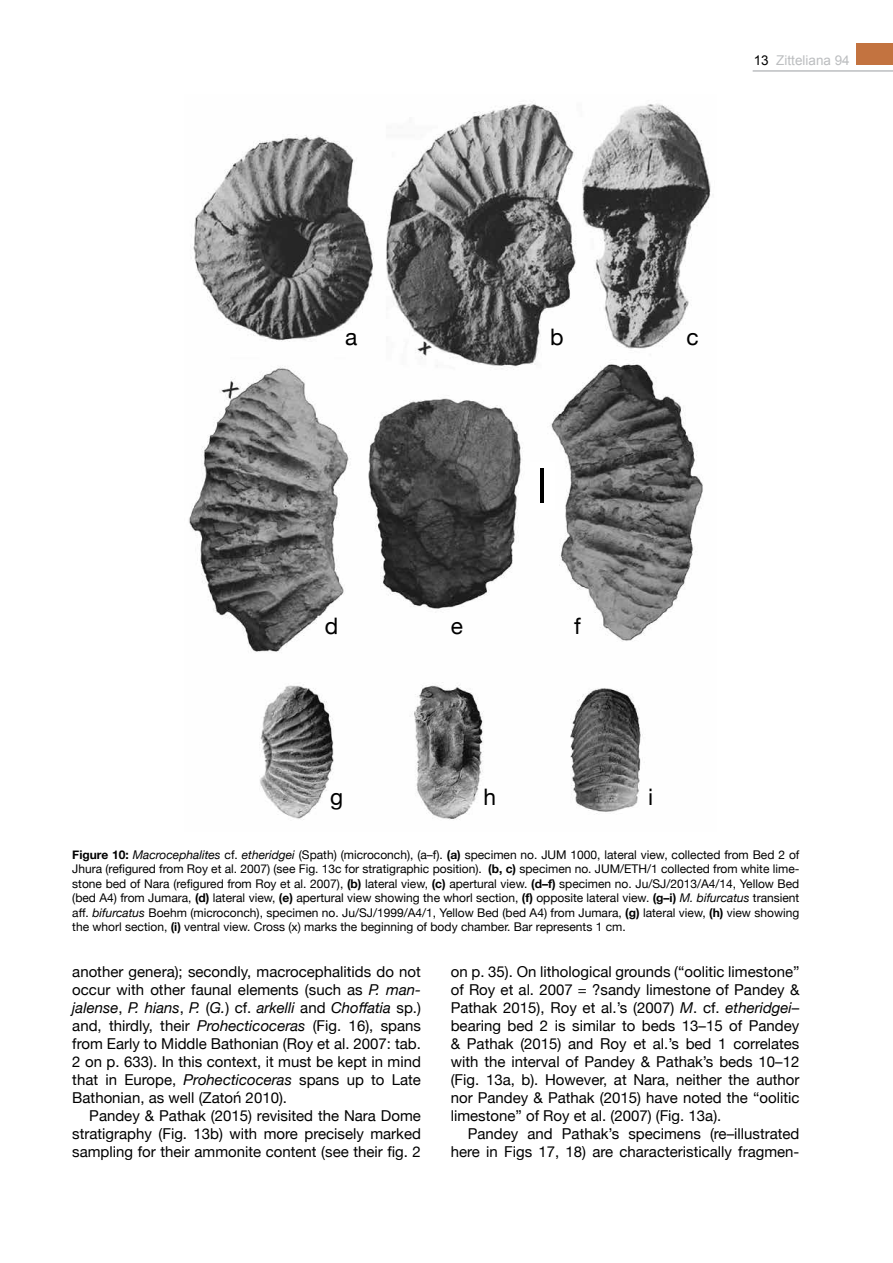
<style>
.page{position:relative;width:893px;height:1263px;background:#fff}
.page>*{position:absolute;margin:0;border:0;box-sizing:border-box;transform-origin:0 0}
.t1{font:22.8px "Helvetica Neue";color:#000}
.t2{font:15px/18px "Helvetica Neue";color:#000;text-align:justify}
.t3{font:13.5px "Arial";color:#bcbec0}
.t4{font:12px/14.4px "Helvetica Neue";color:#000;text-align:justify}
.s1{color:#000}
.s2{font-weight:700}
.s3{font-style:italic}
</style>
<div class="page">
<div style="left:856px;top:43px;width:37px;height:22px;background:#c37340"></div>
<hr style="left:753px;top:70px;width:140px;height:2px;background:#bcbec0">
<img style="left:189px;top:104px;width:522px;height:716px">
<div style="left:530px;top:462px;width:24px;height:47px;background:#fff"></div>
<hr style="left:540px;top:468px;width:3px;height:35px;background:#000">
<p class="t3" style="left:754px;top:52px;width:98px"><span class="s1">13</span> Zitteliana 94</p>
<h1 class="t1" style="left:345px;top:320px;width:14px">a</h1>
<h1 class="t1" style="left:550px;top:320px;width:15px">b</h1>
<h1 class="t1" style="left:686px;top:320px;width:14px">c</h1>
<h1 class="t1" style="left:325px;top:609px;width:15px">d</h1>
<h1 class="t1" style="left:451px;top:609px;width:14px">e</h1>
<h1 class="t1" style="left:574px;top:609px;width:8px">f</h1>
<h1 class="t1" style="left:330px;top:780px;width:15px">g</h1>
<h1 class="t1" style="left:483px;top:780px;width:14px">h</h1>
<h1 class="t1" style="left:648px;top:780px;width:7px">i</h1>
<p class="t4" style="left:72px;top:848px;width:729px"><span class="s2">Figure 10:</span> <span class="s3">Macrocephalites</span> cf. <span class="s3">etheridgei</span> (Spath) (microconch), (a–f). <span class="s2">(a)</span> specimen no. JUM 1000, lateral view, collected from Bed 2 of Jhura (refigured from Roy et al. 2007) (see Fig. 13c for stratigraphic position). <span class="s2">(b, c)</span> specimen no. JUM/ETH/1 collected from white lime&shy;stone bed of Nara (refigured from Roy et al. 2007), <span class="s2">(b)</span> lateral view, <span class="s2">(c)</span> apertural view. <span class="s2">(d–f)</span> specimen no. Ju/SJ/2013/A4/14, Yellow Bed (bed A4) from Jumara, <span class="s2">(d)</span> lateral view, <span class="s2">(e)</span> apertural view showing the whorl section, <span class="s2">(f)</span> opposite lateral view. <span class="s2">(g–i)</span> <span class="s3">M. bifurcatus</span> transient aff. <span class="s3">bifurcatus</span> Boehm (microconch), specimen no. Ju/SJ/1999/A4/1, Yellow Bed (bed A4) from Jumara, <span class="s2">(g)</span> lateral view, <span class="s2">(h)</span> view showing the whorl section, <span class="s2">(i)</span> ventral view. Cross (x) marks the beginning of body chamber. Bar represents 1 cm.</p>
<p class="t2" style="left:72px;top:964px;width:350px">another genera); secondly, macrocephalitids do not occur with other faunal elements (such as <span class="s3">P. man&shy;jalense</span>, <span class="s3">P. hians</span>, <span class="s3">P.</span> (<span class="s3">G.</span>) cf. <span class="s3">arkelli</span> and <span class="s3">Choffatia</span> sp.) and, thirdly, their <span class="s3">Prohecticoceras</span> (Fig. 16), spans from Early to Middle Bathonian (Roy et al. 2007: tab.<br>2 on p. 633). In this context, it must be kept in mind that in Europe, <span class="s3">Prohecticoceras</span> spans up to Late Bathonian, as well (Zatoń 2010).</p>
<p class="t2" style="left:72px;top:1108px;width:350px;text-indent:17px">Pandey &amp; Pathak (2015) revisited the Nara Dome stratigraphy (Fig. 13b) with more precisely marked sampling for their ammonite content (see their fig. 2</p>
<p class="t2" style="left:451px;top:964px;width:350px">on p. 35). On lithological grounds (“oolitic limestone” of Roy et al. 2007 = ?sandy limestone of Pandey &amp; Pathak 2015), Roy et al.’s (2007) <span class="s3">M</span>. cf. <span class="s3">etheridgei</span>– bearing bed 2 is similar to beds 13–15 of Pandey &amp; Pathak (2015) and Roy et al.’s bed 1 correlates with the interval of Pandey &amp; Pathak’s beds 10–12 (Fig. 13a, b). However, at Nara, neither the author nor Pandey &amp; Pathak (2015) have noted the “oolitic limestone” of Roy et al. (2007) (Fig. 13a).</p>
<p class="t2" style="left:451px;top:1126px;width:350px;text-align:right">Pandey and Pathak’s specimens (re–illustrated here in Figs 17, 18) are characteristically fragmen-</p>
</div>
